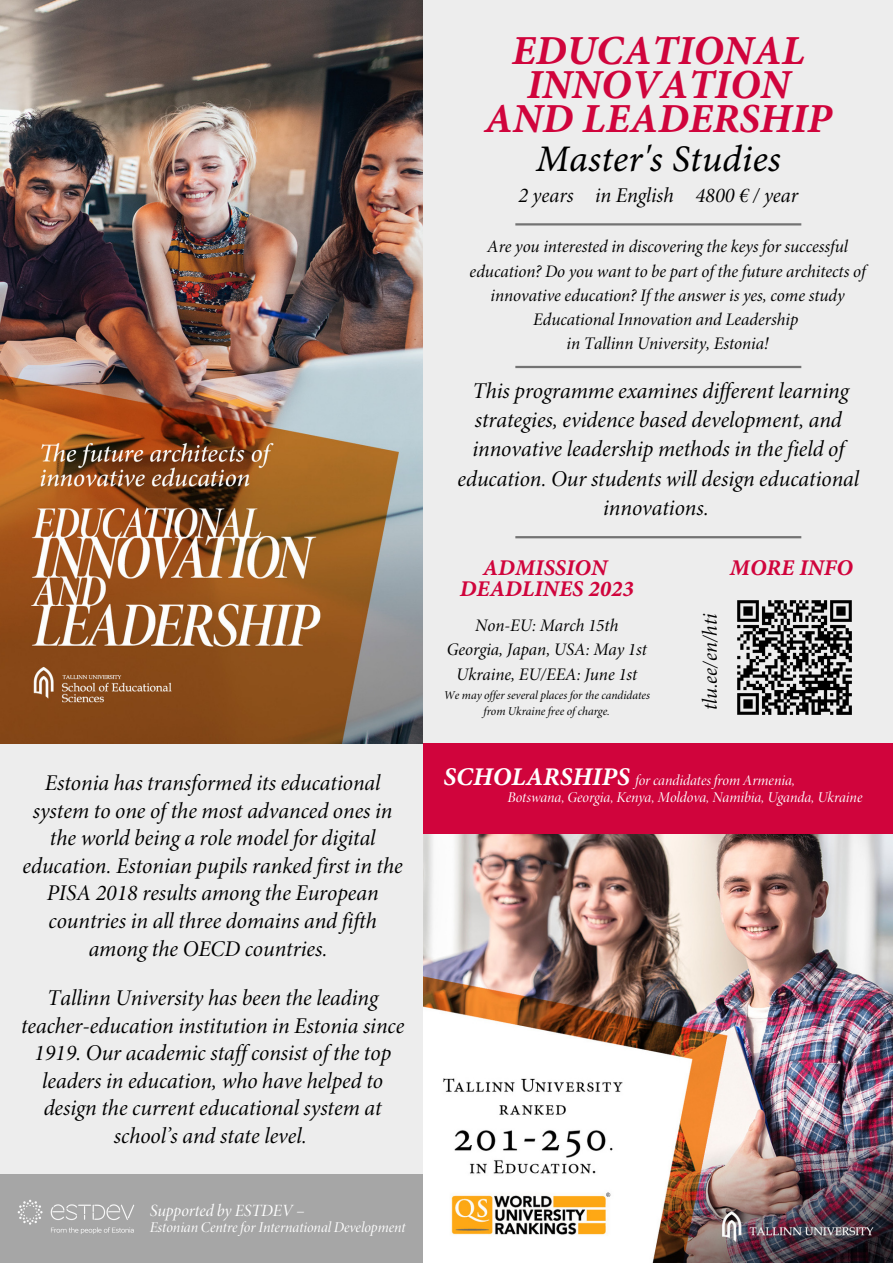
<style>
.page{position:relative;width:893px;height:1263px;background:#ededed}
.page>*{position:absolute;margin:0;border:0;box-sizing:border-box;transform-origin:0 0}
.t1{font:41.25px/33.8px "Minion Pro Bold It Capt";color:#d0043c;text-align:center}
.t2{font:37.5px "Minion Pro It Capt";color:#000}
.t3{font:25.5px "Minion Pro Bold It Capt";color:#fff}
.t4{font:22.5px/27.6px "Minion Pro It Subh";color:#000;text-align:center}
.t5{font:22.5px/20.9px "Minion Pro Bold It Capt";color:#d0043c;text-align:center}
.t6{font:21.08px "Minion Pro It Subh";color:#000}
.t7{font:21px "Minion Pro It Subh";color:#000}
.t8{font:17.62px/24.2px "Minion Pro It Subh";color:#000;text-align:center}
.t9{font:17.17px "Minion Pro It Disp";color:#fff}
.t10{font:15px/17.9px "Minion Pro It Disp";color:#fff}
.t11{font:12px/16.5px "Minion Pro It Subh";color:#000;text-align:center}
</style>
<div class="page">
<img style="left:0;top:0;width:423px;height:743px">
<div style="left:0;top:1174px;width:893px;height:89px;background:#a6a6a6"></div>
<img style="left:423px;top:834px;width:470px;height:429px">
<hr style="left:515px;top:223px;width:286px;height:2px;background:#737373">
<div style="left:423px;top:743px;width:470px;height:91px;background:#d0043c"></div>
<img style="left:17px;top:1199px;width:118px;height:35px">
<hr style="left:515px;top:366px;width:286px;height:2px;background:#737373">
<hr style="left:515px;top:536px;width:286px;height:2px;background:#737373">
<img style="left:737px;top:600px;width:115px;height:115px">
<h1 class="t1" style="left:484px;top:38px;width:349px">EDUCATIONAL<br>INNOVATION<br>AND LEADERSHIP</h1>
<h2 class="t2" style="left:536px;top:143px;width:246px">Master's Studies</h2>
<p class="t7" style="left:518px;top:187px;width:281px">2 years in English 4800 € / year</p>
<p class="t8" style="left:469px;top:236px;width:397px">Are you interested in discovering the keys for successful education? Do you want to be part of the future architects of innovative education? If the answer is yes, come study Educational Innovation and Leadership<br>in Tallinn University, Estonia!</p>
<p class="t4" style="left:457px;top:378px;width:403px;line-height:29.2px">This programme examines different learning strategies, evidence based development, and innovative leadership methods in the field of education. Our students will design educational innovations.</p>
<p class="t5" style="left:460px;top:559px;width:175px">ADMISSION<br>DEADLINES 2023</p>
<p class="t8" style="left:447px;top:615px;width:202px">Non-EU: March 15th<br>Georgia, Japan, USA: May 1st<br>Ukraine, EU/EEA: June 1st</p>
<p class="t11" style="left:444px;top:687px;width:208px">We may offer several places for the candidates from Ukraine free of charge.</p>
<p class="t5" style="left:730px;top:560px;width:125px">MORE INFO</p>
<p class="t6" style="left:701px;top:710px;width:98px;rotate:-90deg">tlu.ee/en/hti</p>
<p class="t3" style="left:443px;top:766px;width:188px">SCHOLARSHIPS</p>
<p class="t4" style="left:23px;top:771px;width:382px">Estonia has transformed its educational system to one of the most advanced ones in the world being a role model for digital education. Estonian pupils ranked first in the PISA 2018 results among the European countries in all three domains and fifth among the OECD countries.</p>
<p class="t10" style="left:507px;top:772px;width:356px;text-indent:128px">for candidates from Armenia,<br>Botswana, Georgia, Kenya, Moldova, Namibia, Uganda, Ukraine</p>
<p class="t4" style="left:21px;top:986px;width:385px">Tallinn University has been the leading teacher-education institution in Estonia since 1919. Our academic staff consist of the top leaders in education, who have helped to design the current educational system at school’s and state level.</p>
<p class="t9" style="left:150px;top:1203px;width:157px">Supported by ESTDEV –</p>
<p class="t10" style="left:150px;top:1219px;width:257px">Estonian Centre for International Development</p>
</div>
